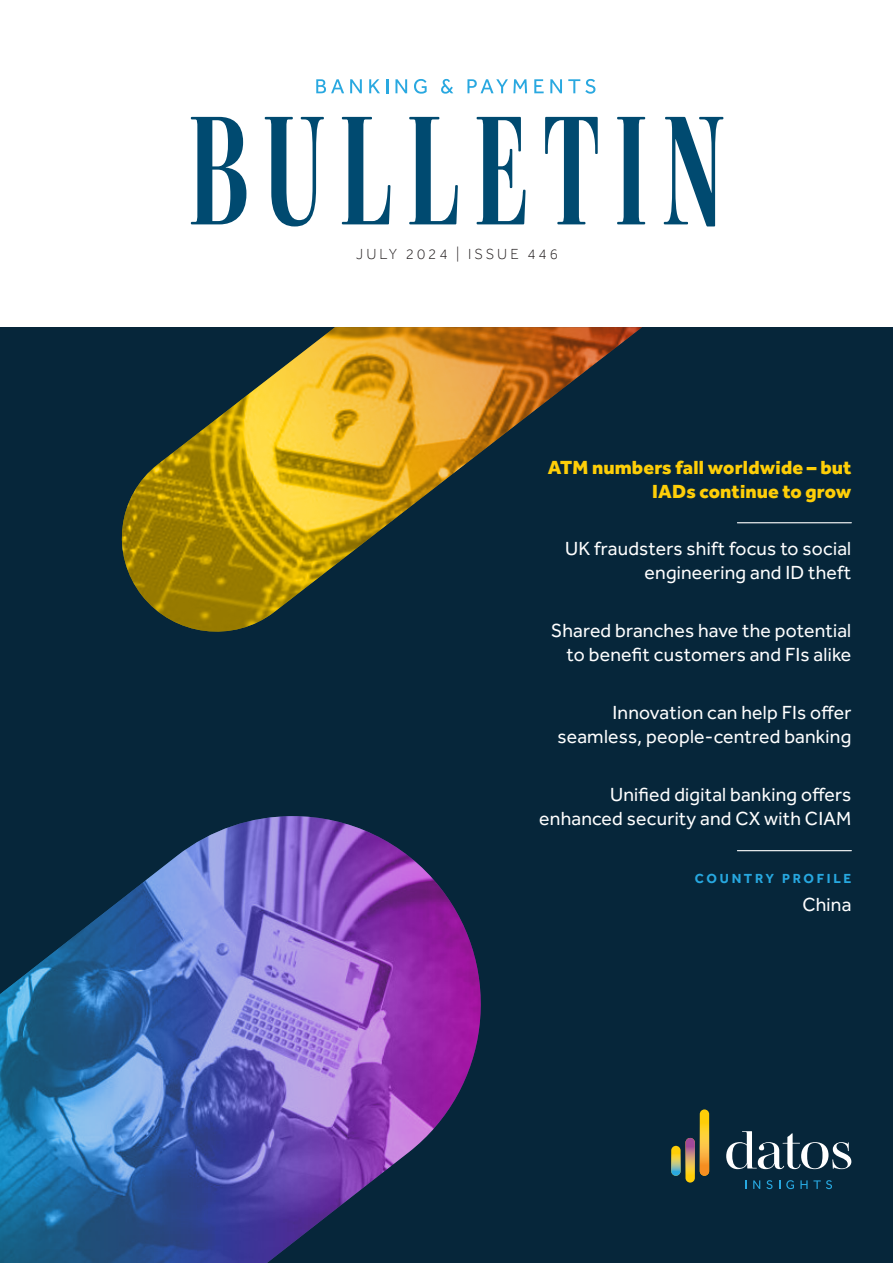
<style>
.page{position:relative;width:893px;height:1263px;background:#fff}
.page>*{position:absolute;margin:0;border:0;box-sizing:border-box;transform-origin:0 0}
.Article_Copy{font:19.5px/24px "Effra CC";letter-spacing:.01em;color:#fff;text-align:right}
.Lead_Article_Title__Yellow{font:800 19.5px/24px "Effra CC";letter-spacing:.01em;color:#fece08;text-align:right}
.t1{font:300 15px "Effra";letter-spacing:.2em;color:#231f20}
.Country_Profile__Blue{font:700 13.5px "Effra CC";letter-spacing:.2em;color:#27a8e0}
</style>
<div class="page">
<div style="left:0;top:327px;width:893px;height:936px;background:#06263a"></div>
<svg style="left:191px;top:117px;width:55px;height:107px"></svg>
<svg style="left:265px;top:117px;width:59px;height:109px"></svg>
<svg style="left:342px;top:117px;width:48px;height:107px"></svg>
<svg style="left:409px;top:117px;width:49px;height:107px"></svg>
<svg style="left:477px;top:117px;width:48px;height:107px"></svg>
<svg style="left:545px;top:117px;width:53px;height:107px"></svg>
<svg style="left:617px;top:117px;width:28px;height:107px"></svg>
<svg style="left:664px;top:117px;width:59px;height:109px"></svg>
<svg style="left:316px;top:79px;width:28px;height:14px"></svg>
<svg style="left:350px;top:79px;width:12px;height:14px"></svg>
<svg style="left:369px;top:79px;width:11px;height:14px"></svg>
<svg style="left:386px;top:79px;width:2px;height:14px"></svg>
<svg style="left:395px;top:79px;width:12px;height:14px"></svg>
<svg style="left:414px;top:79px;width:13px;height:15px"></svg>
<svg style="left:441px;top:79px;width:12px;height:15px"></svg>
<svg style="left:467px;top:79px;width:60px;height:14px"></svg>
<svg style="left:534px;top:79px;width:10px;height:14px"></svg>
<svg style="left:550px;top:79px;width:12px;height:14px"></svg>
<svg style="left:568px;top:79px;width:27px;height:15px"></svg>
<svg style="left:671px;top:1146px;width:10px;height:30px"></svg>
<svg style="left:685px;top:1138px;width:10px;height:44px"></svg>
<svg style="left:700px;top:1109px;width:9px;height:67px"></svg>
<svg style="left:726px;top:1131px;width:125px;height:38px"></svg>
<svg style="left:745px;top:1180px;width:2px;height:9px"></svg>
<svg style="left:753px;top:1180px;width:7px;height:9px"></svg>
<svg style="left:766px;top:1180px;width:6px;height:9px"></svg>
<svg style="left:786px;top:1180px;width:8px;height:9px"></svg>
<svg style="left:800px;top:1180px;width:32px;height:9px"></svg>
<img style="left:0;top:816px;width:481px;height:447px">
<img style="left:121px;top:327px;width:521px;height:305px">
<hr style="left:737px;top:522px;width:114px;height:1px;background:#fff">
<hr style="left:737px;top:850px;width:114px;height:1px;background:#fff">
<p class="t1" style="left:356px;top:245px;width:203px">JULY 2024 | ISSUE 446</p>
<p class="Lead_Article_Title__Yellow" style="left:548px;top:456px;width:305px">ATM numbers fall worldwide – but<br>IADs continue to grow</p>
<p class="Article_Copy" style="left:565px;top:539px;width:288px">UK fraudsters shift focus to social engineering and ID theft</p>
<p class="Article_Copy" style="left:551px;top:621px;width:302px">Shared branches have the potential to benefit customers and FIs alike</p>
<p class="Article_Copy" style="left:557px;top:702px;width:295px">Innovation can help FIs offer seamless, people‑centred banking</p>
<p class="Article_Copy" style="left:539px;top:784px;width:314px">Unified digital banking offers enhanced security and CX with CIAM</p>
<p class="Country_Profile__Blue" style="left:695px;top:869px;width:158px">COUNTRY PROFILE</p>
<p class="Article_Copy" style="left:802px;top:894px;width:50px">China</p>
</div>
